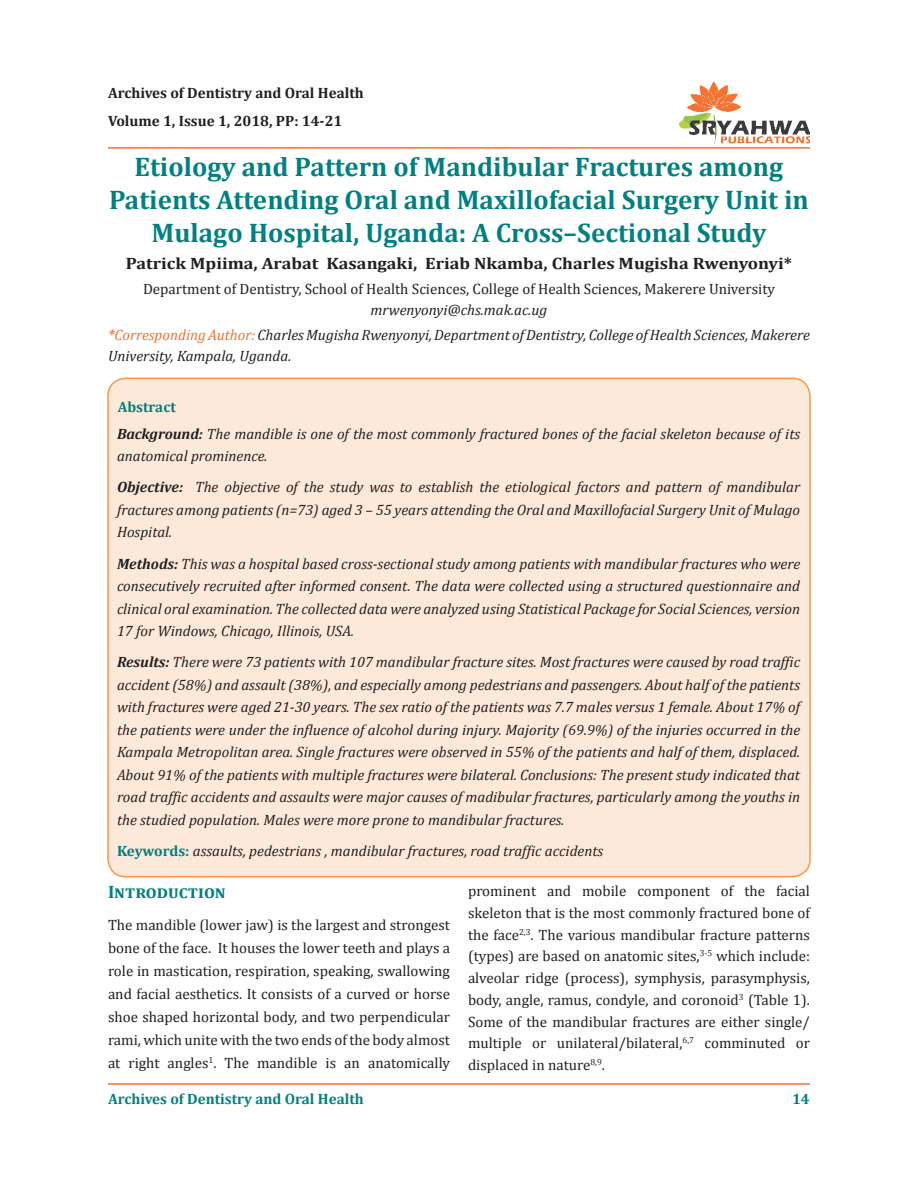
<style>
.page{position:relative;width:918px;height:1188px;background:#fff}
.page>*{position:absolute;margin:0;border:0;box-sizing:border-box;transform-origin:0 0}
.t1{font:700 27px/33px "Cambria";color:#008080;text-align:center}
.t2{font:700 18px "Cambria";color:#008080}
.t3{font:700 16.5px "Cambria";color:#231f20;scale:1.1 1}
.t4{font:italic 15px/22.5px "Cambria";color:#231f20;text-align:justify}
.t5{font:15px/21.8px "Cambria";color:#231f20;text-align:justify}
.t6{font:700 15px "Cambria";color:#231f20}
.t7{font:700 15px "Cambria";color:#008080}
.s1{font-weight:700;color:#f37131}
.s2{color:#f37131}
.s3{font-weight:700}
.s4{font-weight:700;font-style:normal;color:#008080}
</style>
<div class="page">
<hr style="left:108px;top:1083px;width:702px;height:2px;background:#f37232">
<hr style="left:108px;top:147px;width:702px;height:2px;background:#f37232">
<img style="left:680px;top:81px;width:130px;height:62px">
<div style="left:108px;top:378px;width:702px;height:499px;background:#fde9d9;border-radius:18px"></div>
<p class="t6" style="left:108px;top:82px;width:257px">Archives of Dentistry and Oral Health</p>
<p class="t6" style="left:108px;top:110px;width:236px">Volume 1, Issue 1, 2018, PP: 14-21</p>
<p class="t1" style="left:109px;top:150px;width:701px">Etiology and Pattern of Mandibular Fractures among<br>Patients Attending Oral and Maxillofacial Surgery Unit in<br>Mulago Hospital, Uganda: A Cross–Sectional Study</p>
<p class="t3" style="left:126px;top:251px;width:607px">Patrick Mpiima, Arabat Kasangaki, Eriab Nkamba, Charles Mugisha Rwenyonyi*</p>
<p class="t5" style="left:143px;top:278px;width:634px">Department of Dentistry, School of Health Sciences, College of Health Sciences, Makerere University</p>
<p class="t4" style="left:371px;top:298px;width:178px">mrwenyonyi@chs.mak.ac.ug</p>
<p class="t4" style="left:108px;top:324px;width:703px;line-height:21px"><span class="s1">*</span><span class="s2">Corresponding Author:</span> Charles Mugisha Rwenyonyi, Department of Dentistry, College of Health Sciences, Makerere<br>University, Kampala, Uganda.</p>
<p class="t7" style="left:118px;top:396px;width:60px">Abstract</p>
<p class="t4" style="left:117px;top:422px;width:685px"><span class="s3">Background:</span> The mandible is one of the most commonly fractured bones of the facial skeleton because of its anatomical prominence.</p>
<p class="t4" style="left:117px;top:475px;width:685px"><span class="s3">Objective:</span> The objective of the study was to establish the etiological factors and pattern of mandibular fractures among patients (n=73) aged 3 – 55 years attending the Oral and Maxillofacial Surgery Unit of Mulago Hospital.</p>
<p class="t4" style="left:117px;top:552px;width:685px"><span class="s3">Methods:</span> This was a hospital based cross-sectional study among patients with mandibular fractures who were consecutively recruited after informed consent. The data were collected using a structured questionnaire and clinical oral examination. The collected data were analyzed using Statistical Package for Social Sciences, version 17 for Windows, Chicago, Illinois, USA.</p>
<p class="t4" style="left:117px;top:650px;width:685px"><span class="s3">Results:</span> There were 73 patients with 107 mandibular fracture sites. Most fractures were caused by road traffic accident (58%) and assault (38%), and especially among pedestrians and passengers. About half of the patients with fractures were aged 21-30 years. The sex ratio of the patients was 7.7 males versus 1 female. About 17% of the patients were under the influence of alcohol during injury. Majority (69.9%) of the injuries occurred in the Kampala Metropolitan area. Single fractures were observed in 55% of the patients and half of them, displaced.<br>About 91% of the patients with multiple fractures were bilateral. Conclusions: The present study indicated that road traffic accidents and assaults were major causes of madibular fractures, particularly among the youths in the studied population. Males were more prone to mandibular fractures.</p>
<p class="t4" style="left:117px;top:839px;width:488px"><span class="s4">Keywords:</span> assaults, pedestrians , mandibular fractures, road traffic accidents</p>
<p class="t2" style="left:108px;top:880px;width:119px">Introduction</p>
<p class="t5" style="left:108px;top:913px;width:344px;line-height:23px">The mandible (lower jaw) is the largest and strongest bone of the face. It houses the lower teeth and plays a role in mastication, respiration, speaking, swallowing and facial aesthetics. It consists of a curved or horse shoe shaped horizontal body, and two perpendicular rami, which unite with the two ends of the body almost at right angles<sup>1</sup>. The mandible is an anatomically</p>
<p class="t5" style="left:468px;top:880px;width:344px">prominent and mobile component of the facial skeleton that is the most commonly fractured bone of the face<sup>2,3</sup>. The various mandibular fracture patterns (types) are based on anatomic sites,<sup>3-5</sup> which include: alveolar ridge (process), symphysis, parasymphysis, body, angle, ramus, condyle, and coronoid<sup>3</sup> (Table 1).<br>Some of the mandibular fractures are either single/ multiple or unilateral/bilateral,<sup>6,7</sup> comminuted or displaced in nature<sup>8,9</sup>.</p>
<p class="t7" style="left:108px;top:1088px;width:257px">Archives of Dentistry and Oral Health</p>
<p class="t7" style="left:792px;top:1088px;width:19px">14</p>
</div>
